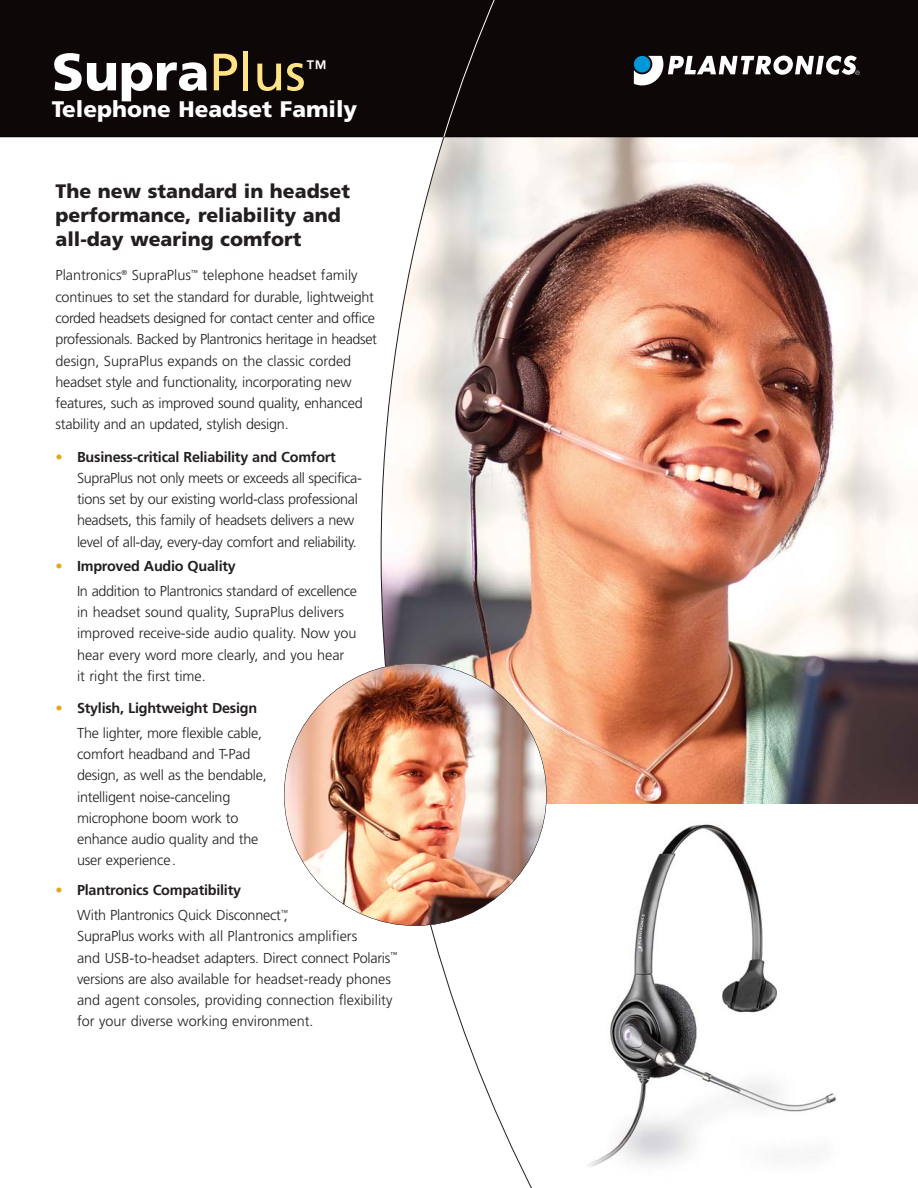
<style>
.page{position:relative;width:918px;height:1188px;background:#fff}
.page>*{position:absolute;margin:0;border:0;box-sizing:border-box;transform-origin:0 0}
.t1{font:900 52.5px "Frutiger";color:#fff}
.t2{font:900 22.5px "Frutiger";color:#fff}
.t3{font:21px "Frutiger";color:#fff}
.t4{font:900 19.5px/24px "Frutiger";color:#231f20}
.t5{font:300 14.4px/21.3px "Frutiger";letter-spacing:-.015em;color:#231f20}
.s1{font-weight:400;color:#ffe384}
.s2{font-weight:700;color:#e7a614}
.s3{font-weight:700}
</style>
<div class="page">
<img style="left:539px;top:137px;width:379px;height:667px">
<div style="left:0;top:0;width:918px;height:137px;background:#0e0708"></div>
<div style="left:443px;top:0;width:58px;height:137px;background:#0e0708"></div>
<img style="left:381px;top:137px;width:158px;height:948px">
<svg style="left:634px;top:55px;width:226px;height:30px"></svg>
<img style="left:284px;top:663px;width:262px;height:263px;border-radius:50%">
<svg style="left:484px;top:811px;width:54px;height:377px"></svg>
<img style="left:538px;top:811px;width:298px;height:356px">
<h1 class="t1" style="left:52px;top:51px;width:255px">Supra<span class="s1">Plus</span></h1>
<h3 class="t3" style="left:306px;top:60px;width:22px">™</h3>
<h2 class="t2" style="left:52px;top:100px;width:307px">Telephone Headset Family</h2>
<h3 class="t4" style="left:55px;top:180px;width:296px">The new standard in headset performance, reliability and all-day wearing comfort</h3>
<p class="t5" style="left:55px;top:266px;width:323px">Plantronics<sup>®</sup> SupraPlus<sup>™</sup> telephone headset family continues to set the standard for durable, lightweight corded headsets designed for contact center and office professionals. Backed by Plantronics heritage in headset design, SupraPlus expands on the classic corded headset style and functionality, incorporating new features, such as improved sound quality, enhanced stability and an updated, stylish design.</p>
<p class="t5" style="left:77px;top:447px;width:286px;text-indent:-22px"><span class="s2">•</span> <span class="s3">Business-critical Reliability and Comfort </span>SupraPlus not only meets or exceeds all specifica&shy;tions set by our existing world-class professional headsets, this family of headsets delivers a new level of all-day, every-day comfort and reliability.</p>
<p class="t5" style="left:77px;top:555px;width:282px;line-height:24.6px;text-indent:-22px"><span class="s2">•</span> <span class="s3">Improved Audio Quality<br></span>In addition to Plantronics standard of excellence</p>
<p class="t5" style="left:77px;top:603px;width:281px">in headset sound quality, SupraPlus delivers improved receive-side audio quality. Now you hear every word more clearly, and you hear<br>it right the first time.</p>
<p class="t5" style="left:77px;top:697px;width:187px;line-height:24.6px;text-indent:-22px"><span class="s2">•</span> <span class="s3">Stylish, Lightweight Design<br></span>The lighter, more flexible cable,</p>
<p class="t5" style="left:77px;top:744px;width:191px">comfort headband and T-Pad design, as well as the bendable, intelligent noise-canceling microphone boom work to enhance audio quality and the user experience.</p>
<p class="t5" style="left:77px;top:879px;width:212px;line-height:24.6px;text-indent:-22px"><span class="s2">•</span> <span class="s3">Plantronics Compatibility<br></span>With Plantronics Quick Disconnect<sup>™</sup>,</p>
<p class="t5" style="left:77px;top:927px;width:322px">SupraPlus works with all Plantronics amplifiers<br>and USB-to-headset adapters. Direct connect Polaris<sup>™ </sup>versions are also available for headset-ready phones and agent consoles, providing connection flexibility for your diverse working environment.</p>
</div>
